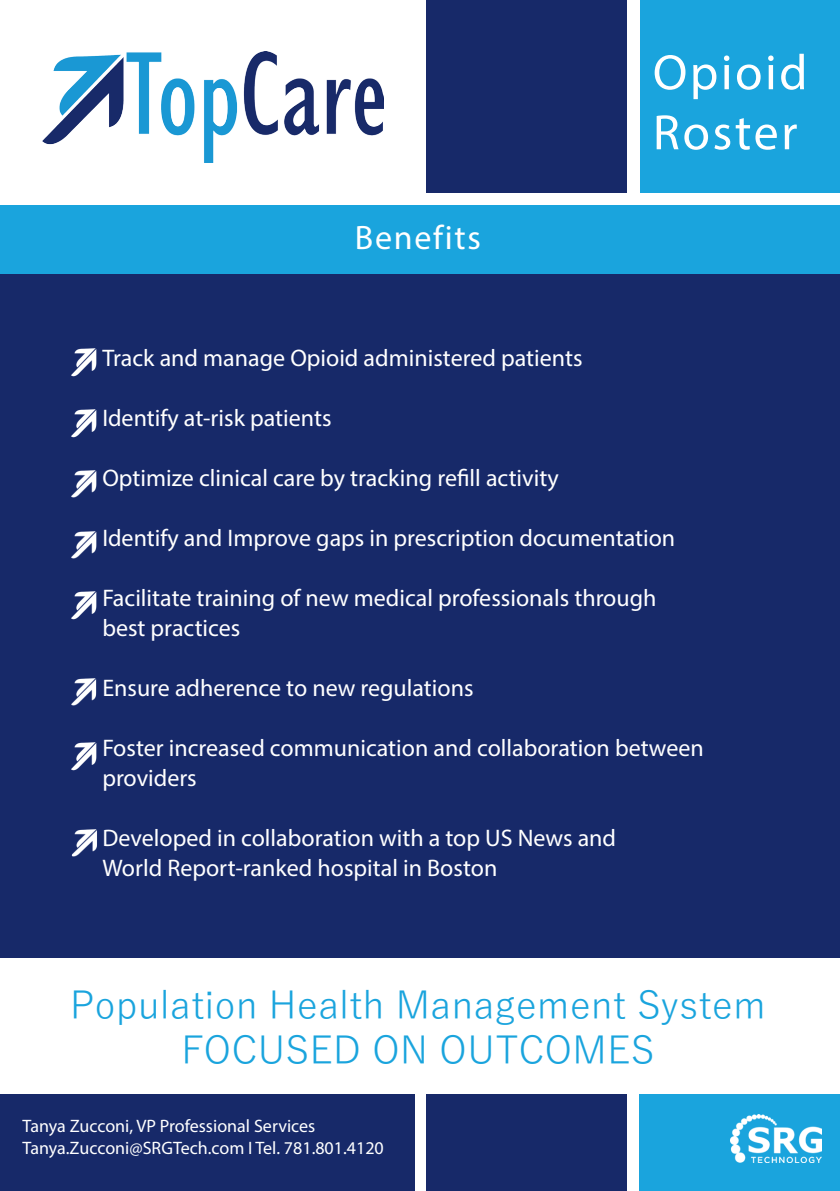
<style>
.page{position:relative;width:840px;height:1191px;background:#fff}
.page>*{position:absolute;margin:0;border:0;box-sizing:border-box;transform-origin:0 0}
.t1{font:50px "Myriad Pro";letter-spacing:.05em;color:#fff}
.t2{font:38px "Yu Gothic";color:#1aa4dd}
.t3{font:34px "Myriad Pro";letter-spacing:.05em;color:#fff}
.t4{font:24px "Myriad Pro";color:#fff}
.t5{font:18px "Myriad Pro";color:#fff}
</style>
<div class="page">
<div style="left:0;top:273px;width:839px;height:684px;background:#172969"></div>
<div style="left:0;top:205px;width:839px;height:69px;background:#1aa4dd"></div>
<div style="left:0;top:1095px;width:414px;height:96px;background:#172969"></div>
<div style="left:425px;top:1094px;width:201px;height:96px;background:#172969"></div>
<div style="left:639px;top:1095px;width:200px;height:96px;background:#1aa4dd"></div>
<img style="left:730px;top:1115px;width:91px;height:47px">
<div style="left:426px;top:0;width:200px;height:192px;background:#172969"></div>
<div style="left:639px;top:0;width:200px;height:192px;background:#1aa4dd"></div>
<img style="left:43px;top:52px;width:340px;height:110px">
<img style="left:71px;top:348px;width:25px;height:29px">
<img style="left:71px;top:409px;width:25px;height:29px">
<img style="left:71px;top:470px;width:25px;height:28px">
<img style="left:71px;top:531px;width:25px;height:28px">
<img style="left:71px;top:591px;width:25px;height:29px">
<img style="left:71px;top:678px;width:25px;height:28px">
<img style="left:71px;top:742px;width:25px;height:29px">
<img style="left:72px;top:829px;width:25px;height:28px">
<p class="t3" style="left:354px;top:216px;width:128px">Benefits</p>
<p class="t1" style="left:652px;top:42px;width:156px">Opioid</p>
<p class="t1" style="left:652px;top:102px;width:146px">Roster</p>
<p class="t4" style="left:102px;top:343px;width:481px">Track and manage Opioid administered patients</p>
<p class="t4" style="left:102px;top:403px;width:230px">Identify at-risk patients</p>
<p class="t4" style="left:102px;top:463px;width:458px">Optimize clinical care by tracking refill activity</p>
<p class="t4" style="left:102px;top:523px;width:574px">Identify and Improve gaps in prescription documentation</p>
<p class="t4" style="left:102px;top:583px;width:555px">Facilitate training of new medical professionals through</p>
<p class="t4" style="left:102px;top:613px;width:139px">best practices</p>
<p class="t4" style="left:102px;top:673px;width:372px">Ensure adherence to new regulations</p>
<p class="t4" style="left:102px;top:733px;width:602px">Foster increased communication and collaboration between</p>
<p class="t4" style="left:102px;top:763px;width:96px">providers</p>
<p class="t4" style="left:102px;top:823px;width:515px">Developed in collaboration with a top US News and</p>
<p class="t4" style="left:102px;top:853px;width:396px">World Report-ranked hospital in Boston</p>
<p class="t2" style="left:70px;top:969px;width:697px">Population Health Management System</p>
<p class="t2" style="left:181px;top:1015px;width:475px">FOCUSED ON OUTCOMES</p>
<p class="t5" style="left:23px;top:1115px;width:294px">Tanya Zucconi, VP Professional Services</p>
<p class="t5" style="left:23px;top:1137px;width:362px">Tanya.Zucconi@SRGTech.com I Tel. 781.801.4120</p>
</div>
